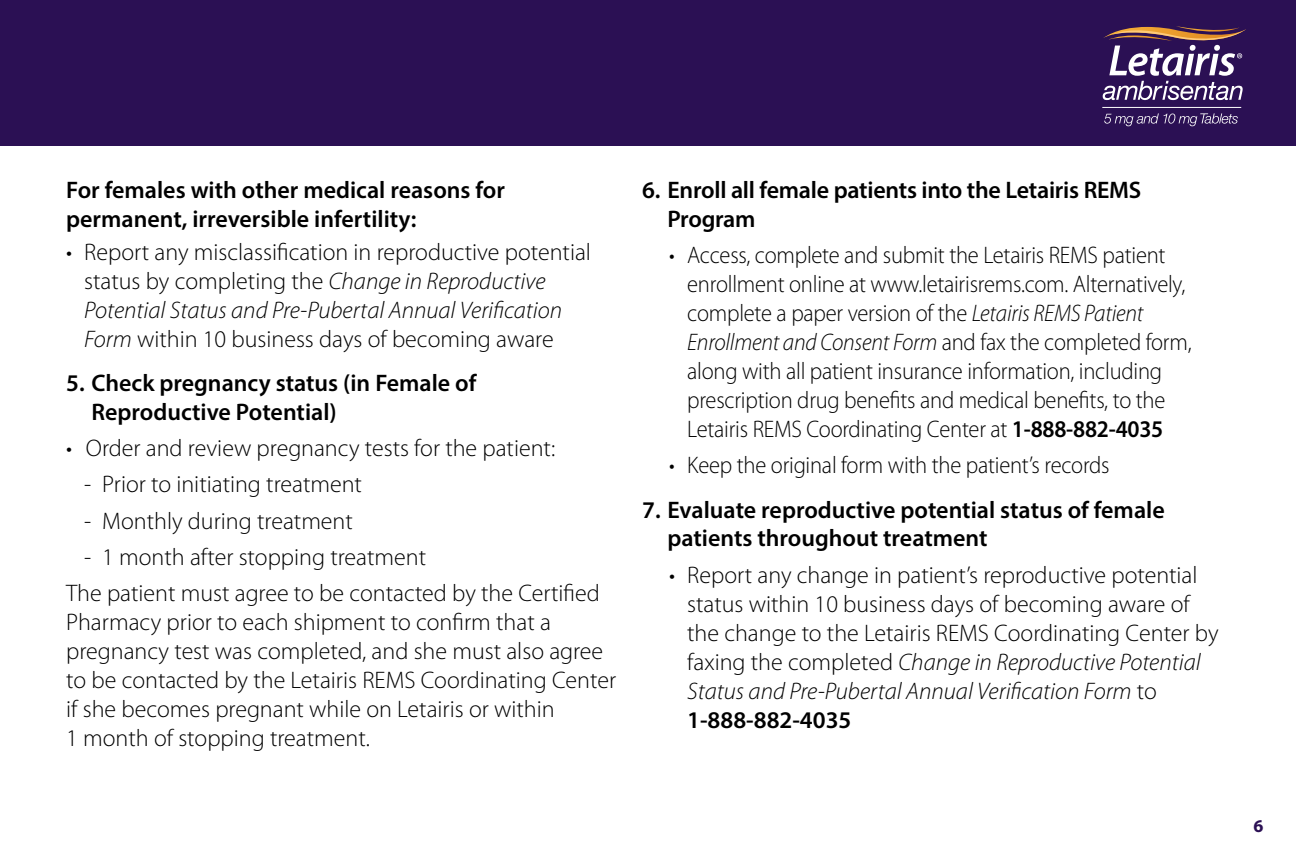
<style>
.page{position:relative;width:1296px;height:864px;background:#fff}
.page>*{position:absolute;margin:0;border:0;box-sizing:border-box;transform-origin:0 0}
.t1{font:300 24px/29px "Myriad Pro";color:#000}
.t2{font:300 24px/29px "Myriad Pro";color:#000;scale:.94 1}
.t3{font:600 24px/28.6px "Myriad Pro";color:#000}
.t4{font:700 18px "Myriad Pro";color:#2b1054}
.s1{font-style:italic}
.s2{font-weight:600}
</style>
<div class="page">
<div style="left:0;top:0;width:1296px;height:145px;background:#2b1054"></div>
<hr style="left:1102px;top:107px;width:139px;height:1px;background:#fff">
<svg style="left:1104px;top:113px;width:134px;height:13px"></svg>
<svg style="left:1103px;top:26px;width:143px;height:74px"></svg>
<p class="t3" style="left:66px;top:175px;width:440px">For females with other medical reasons for permanent, irreversible infertility:</p>
<p class="t1" style="left:84px;top:237px;width:508px;text-indent:-18px">• Report any misclassification in reproductive potential status by completing the <span class="s1">Change in Reproductive Potential Status and Pre-Pubertal Annual Verification Form</span> within 10 business days of becoming aware</p>
<p class="t3" style="left:91px;top:368px;width:387px;text-indent:-25px">5. Check pregnancy status (in Female of<br>Reproductive Potential)</p>
<p class="t1" style="left:66px;top:433px;width:490px">• Order and review pregnancy tests for the patient:</p>
<p class="t1" style="left:84px;top:470px;width:279px">- Prior to initiating treatment</p>
<p class="t1" style="left:84px;top:506px;width:270px">- Monthly during treatment</p>
<p class="t1" style="left:66px;top:538px;width:535px;line-height:36.2px;text-indent:18px">- 1 month after stopping treatment<br>The patient must agree to be contacted by the Certified</p>
<p class="t1" style="left:66px;top:607px;width:551px">Pharmacy prior to each shipment to confirm that a pregnancy test was completed, and she must also agree to be contacted by the Letairis REMS Coordinating Center if she becomes pregnant while on Letairis or within<br>1 month of stopping treatment.</p>
<p class="t3" style="left:667px;top:175px;width:475px;text-indent:-25px">6. Enroll all female patients into the Letairis REMS<br>Program</p>
<p class="t2" style="left:687px;top:240px;width:538px;text-indent:-18px">• Access, complete and submit the Letairis REMS patient enrollment online at www.letairisrems.com. Alternatively, complete a paper version of the <span class="s1">Letairis REMS Patient Enrollment and Consent Form</span> and fax the completed form, along with all patient insurance information, including prescription drug benefits and medical benefits, to the Letairis REMS Coordinating Center at <span class="s2">1-888-882-4035</span></p>
<p class="t2" style="left:669px;top:450px;width:470px">• Keep the original form with the patient’s records</p>
<p class="t3" style="left:667px;top:495px;width:499px;text-indent:-25px">7. Evaluate reproductive potential status of female patients throughout treatment</p>
<p class="t1" style="left:687px;top:560px;width:533px;text-indent:-18px">• Report any change in patient’s reproductive potential status within 10 business days of becoming aware of the change to the Letairis REMS Coordinating Center by faxing the completed <span class="s1">Change in Reproductive Potential Status and Pre-Pubertal Annual Verification Form</span> to <span class="s2">1-888-882-4035</span></p>
<p class="t4" style="left:1254px;top:814px;width:11px">6</p>
</div>
